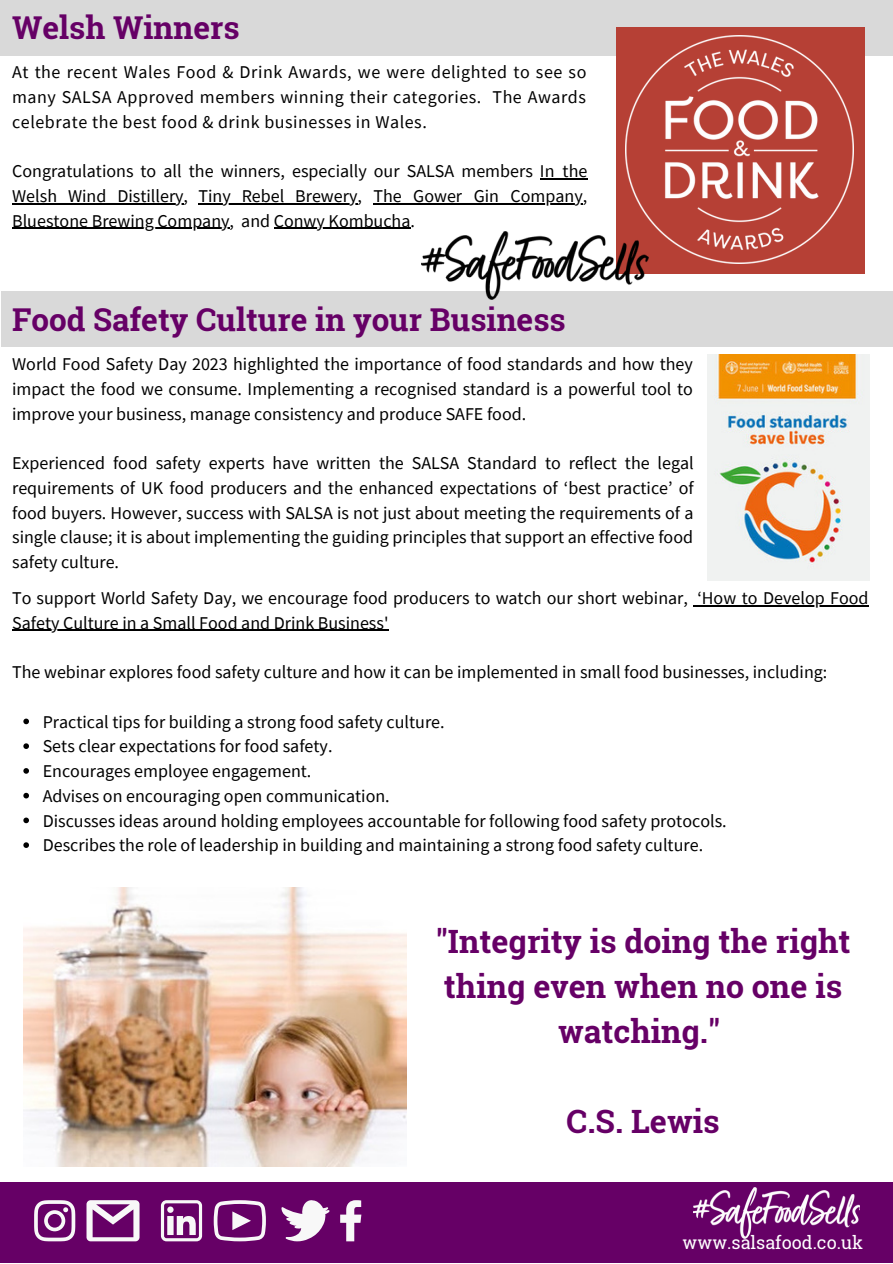
<style>
.page{position:relative;width:893px;height:1264px;background:#fff}
.page>*{position:absolute;margin:0;border:0;box-sizing:border-box;transform-origin:0 0}
.t1{font:700 32.1px/45px "Roboto Slab";color:#606;text-align:center}
.t2{font:700 31.5px "Roboto Slab";color:#606}
.t3{font:18px/24.8px "Source Sans Pro";color:#000;text-align:justify}
.t4{font:18px "Roboto Slab";color:#fff}
</style>
<div class="page">
<div style="left:0;top:0;width:892px;height:55px;background:#d9d9d9"></div>
<div style="left:0;top:1181px;width:892px;height:81px;background:#606"></div>
<img style="left:694px;top:1187px;width:165px;height:51px">
<div style="left:1px;top:291px;width:891px;height:55px;background:#d9d9d9"></div>
<svg style="left:34px;top:1200px;width:327px;height:42px"></svg>
<div style="left:615px;top:27px;width:249px;height:246px;background:#b64035"></div>
<img style="left:625px;top:35px;width:228px;height:228px">
<img style="left:24px;top:887px;width:382px;height:279px">
<img style="left:707px;top:354px;width:162px;height:226px">
<img style="left:421px;top:231px;width:227px;height:69px">
<hr style="left:540px;top:178px;width:47px;height:1px;background:#000">
<hr style="left:12px;top:203px;width:172px;height:1px;background:#000">
<hr style="left:198px;top:203px;width:159px;height:1px;background:#000">
<hr style="left:373px;top:203px;width:209px;height:1px;background:#000">
<hr style="left:12px;top:228px;width:217px;height:1px;background:#000">
<hr style="left:274px;top:228px;width:136px;height:1px;background:#000">
<svg style="left:23px;top:718px;width:6px;height:6px"></svg>
<svg style="left:23px;top:743px;width:6px;height:6px"></svg>
<svg style="left:23px;top:768px;width:6px;height:5px"></svg>
<svg style="left:23px;top:792px;width:6px;height:6px"></svg>
<svg style="left:23px;top:817px;width:6px;height:6px"></svg>
<svg style="left:23px;top:842px;width:6px;height:6px"></svg>
<hr style="left:697px;top:605px;width:171px;height:1px;background:#000">
<hr style="left:12px;top:629px;width:376px;height:2px;background:#000">
<p class="t2" style="left:12px;top:6px;width:229px">Welsh Winners</p>
<p class="t3" style="left:12px;top:59px;width:575px">At the recent Wales Food &amp; Drink Awards, we were delighted to see so many SALSA Approved members winning their categories. The Awards celebrate the best food &amp; drink businesses in Wales.</p>
<p class="t3" style="left:12px;top:158px;width:576px">Congratulations to all the winners, especially our SALSA members In the Welsh Wind Distillery, Tiny Rebel Brewery, The Gower Gin Company, Bluestone Brewing Company, and Conwy Kombucha.</p>
<p class="t2" style="left:12px;top:297px;width:555px">Food Safety Culture in your Business</p>
<p class="t3" style="left:12px;top:351px;width:682px">World Food Safety Day 2023 highlighted the importance of food standards and how they impact the food we consume. Implementing a recognised standard is a powerful tool to improve your business, manage consistency and produce SAFE food.</p>
<p class="t3" style="left:12px;top:450px;width:683px">Experienced food safety experts have written the SALSA Standard to reflect the legal requirements of UK food producers and the enhanced expectations of ‘best practice’ of food buyers. However, success with SALSA is not just about meeting the requirements of a single clause; it is about implementing the guiding principles that support an effective food safety culture.</p>
<p class="t3" style="left:12px;top:585px;width:857px">To support World Safety Day, we encourage food producers to watch our short webinar, ‘How to Develop Food<br>Safety Culture in a Small Food and Drink Business'</p>
<p class="t3" style="left:12px;top:659px;width:816px">The webinar explores food safety culture and how it can be implemented in small food businesses, including:</p>
<p class="t3" style="left:43px;top:708px;width:403px">Practical tips for building a strong food safety culture.</p>
<p class="t3" style="left:43px;top:733px;width:291px">Sets clear expectations for food safety.</p>
<p class="t3" style="left:43px;top:758px;width:270px">Encourages employee engagement.</p>
<p class="t3" style="left:43px;top:783px;width:348px">Advises on encouraging open communication.</p>
<p class="t3" style="left:43px;top:807px;width:685px">Discusses ideas around holding employees accountable for following food safety protocols.</p>
<p class="t3" style="left:43px;top:832px;width:662px">Describes the role of leadership in building and maintaining a strong food safety culture.</p>
<p class="t1" style="left:435px;top:917px;width:416px">"Integrity is doing the right thing even when no one is watching."</p>
<p class="t1" style="left:566px;top:1097px;width:155px">C.S. Lewis</p>
<p class="t4" style="left:682px;top:1230px;width:182px">www.salsafood.co.uk</p>
</div>
